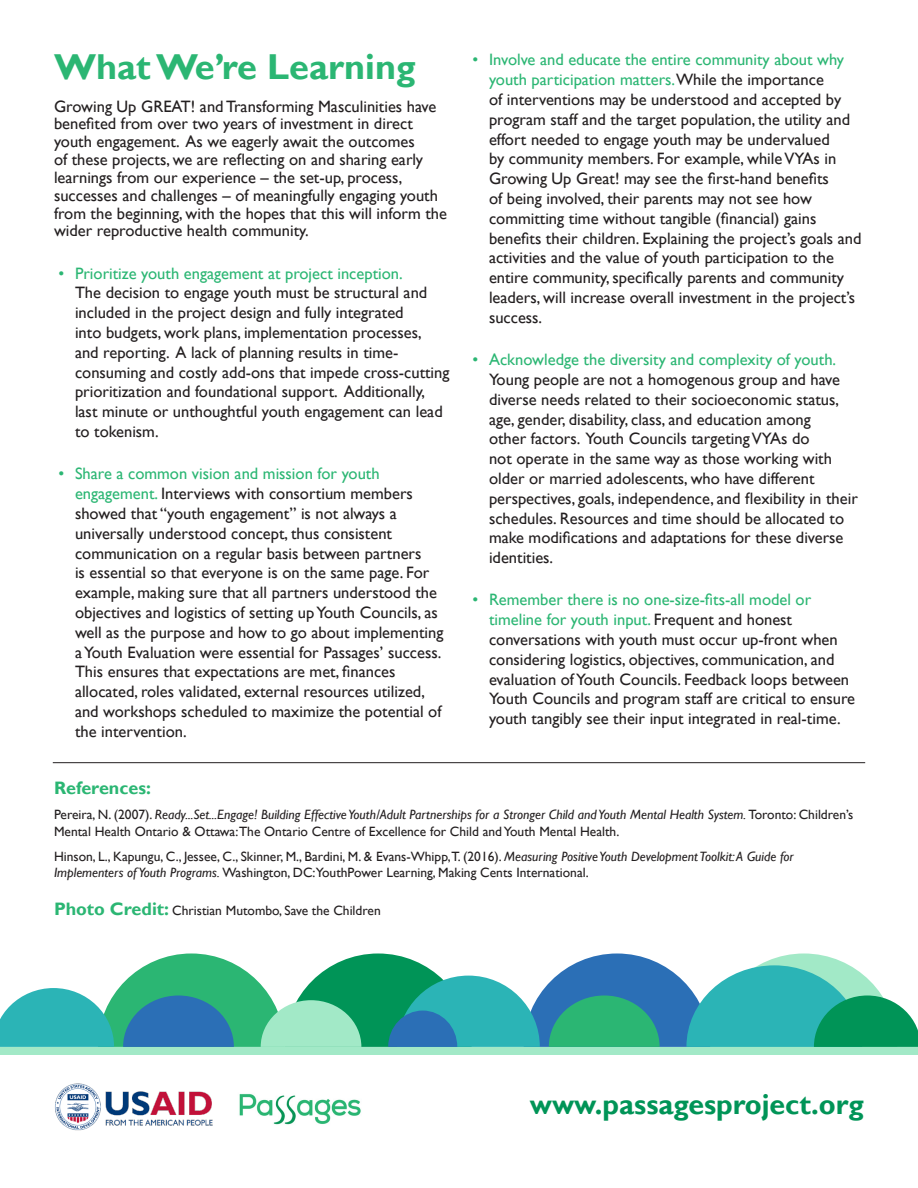
<style>
.page{position:relative;width:918px;height:1188px;background:#fff}
.page>*{position:absolute;margin:0;border:0;box-sizing:border-box;transform-origin:0 0}
.Subhead{font:700 36px "Gill Sans";color:#2bb673}
.t1{font:700 28.5px "Gill Sans";color:#009457}
.t2{font:700 18px "Gill Sans";color:#2bb673}
.t3{font:16.5px/19.8px "Gill Sans";color:#231f20}
.t4{font:13.5px/16.2px "Gill Sans";color:#231f20}
.s1{color:#2bb673}
.s2{font-style:italic}
.s3{font-weight:700;font-size:18px;color:#2bb673}
</style>
<div class="page">
<img style="left:55px;top:1083px;width:158px;height:48px">
<img style="left:239px;top:1094px;width:122px;height:31px">
<svg style="left:0;top:953px;width:918px;height:94px"></svg>
<div style="left:0;top:1047px;width:918px;height:7px;background:#a2e9c7"></div>
<hr style="left:53px;top:762px;width:812px;height:1px;background:#231f20">
<p class="Subhead" style="left:54px;top:45px;width:363px">What We’re Learning</p>
<p class="t3" style="left:54px;top:98px;width:395px;line-height:17.9px">Growing Up GREAT! and Transforming Masculinities have benefited from over two years of investment in direct youth engagement. As we eagerly await the outcomes<br>of these projects, we are reflecting on and sharing early learnings from our experience – the set-up, process, successes and challenges – of meaningfully engaging youth from the beginning, with the hopes that this will inform the wider reproductive health community.</p>
<p class="t3" style="left:75px;top:263px;width:376px;text-indent:-16px"><span class="s1">• Prioritize youth engagement at project inception.<br></span>The decision to engage youth must be structural and included in the project design and fully integrated<br>into budgets, work plans, implementation processes, and reporting. A lack of planning results in time&shy;consuming and costly add-ons that impede cross-cutting prioritization and foundational support. Additionally, last minute or unthoughtful youth engagement can lead to tokenism.</p>
<p class="t3" style="left:75px;top:464px;width:370px;text-indent:-16px"><span class="s1">• Share a common vision and mission for youth engagement.</span> Interviews with consortium members showed that “youth engagement” is not always a universally understood concept, thus consistent communication on a regular basis between partners<br>is essential so that everyone is on the same page. For example, making sure that all partners understood the objectives and logistics of setting up Youth Councils, as well as the purpose and how to go about implementing a Youth Evaluation were essential for Passages’ success.<br>This ensures that expectations are met, finances allocated, roles validated, external resources utilized, and workshops scheduled to maximize the potential of the intervention.</p>
<p class="t3" style="left:489px;top:50px;width:374px;text-indent:-16px"><span class="s1">• Involve and educate the entire community about why youth participation matters.</span>While the importance<br>of interventions may be understood and accepted by program staff and the target population, the utility and effort needed to engage youth may be undervalued<br>by community members. For example, while VYAs in Growing Up Great! may see the first-hand benefits<br>of being involved, their parents may not see how committing time without tangible (financial) gains benefits their children. Explaining the project’s goals and activities and the value of youth participation to the entire community, specifically parents and community leaders, will increase overall investment in the project’s success.</p>
<p class="t3" style="left:489px;top:350px;width:370px;text-indent:-16px"><span class="s1">• Acknowledge the diversity and complexity of youth.<br></span>Young people are not a homogenous group and have diverse needs related to their socioeconomic status, age, gender, disability, class, and education among<br>other factors. Youth Councils targeting VYAs do<br>not operate in the same way as those working with older or married adolescents, who have different perspectives, goals, independence, and flexibility in their schedules. Resources and time should be allocated to make modifications and adaptations for these diverse identities.</p>
<p class="t3" style="left:489px;top:590px;width:368px;text-indent:-16px"><span class="s1">• Remember there is no one-size-fits-all model or timeline for youth input.</span> Frequent and honest conversations with youth must occur up-front when considering logistics, objectives, communication, and evaluation of Youth Councils. Feedback loops between Youth Councils and program staff are critical to ensure youth tangibly see their input integrated in real-time.</p>
<p class="t2" style="left:54px;top:777px;width:98px">References:</p>
<p class="t4" style="left:54px;top:807px;width:801px">Pereira, N. (2007). <span class="s2">Ready...Set...Engage! Building Effective Youth/Adult Partnerships for a Stronger Child and Youth Mental Health System.</span> Toronto: Children’s<br>Mental Health Ontario &amp; Ottawa:The Ontario Centre of Excellence for Child and Youth Mental Health.</p>
<p class="t4" style="left:54px;top:848px;width:741px">Hinson, L., Kapungu, C., Jessee, C., Skinner, M., Bardini, M. &amp; Evans-Whipp,T. (2016). <span class="s2">Measuring Positive Youth Development Toolkit: A Guide for<br>Implementers of Youth Programs.</span> Washington, DC:YouthPower Learning, Making Cents International.</p>
<p class="t4" style="left:54px;top:902px;width:328px"><span class="s3">Photo Credit:</span> Christian Mutombo, Save the Children</p>
<p class="t1" style="left:530px;top:1087px;width:336px">www.passagesproject.org</p>
</div>
